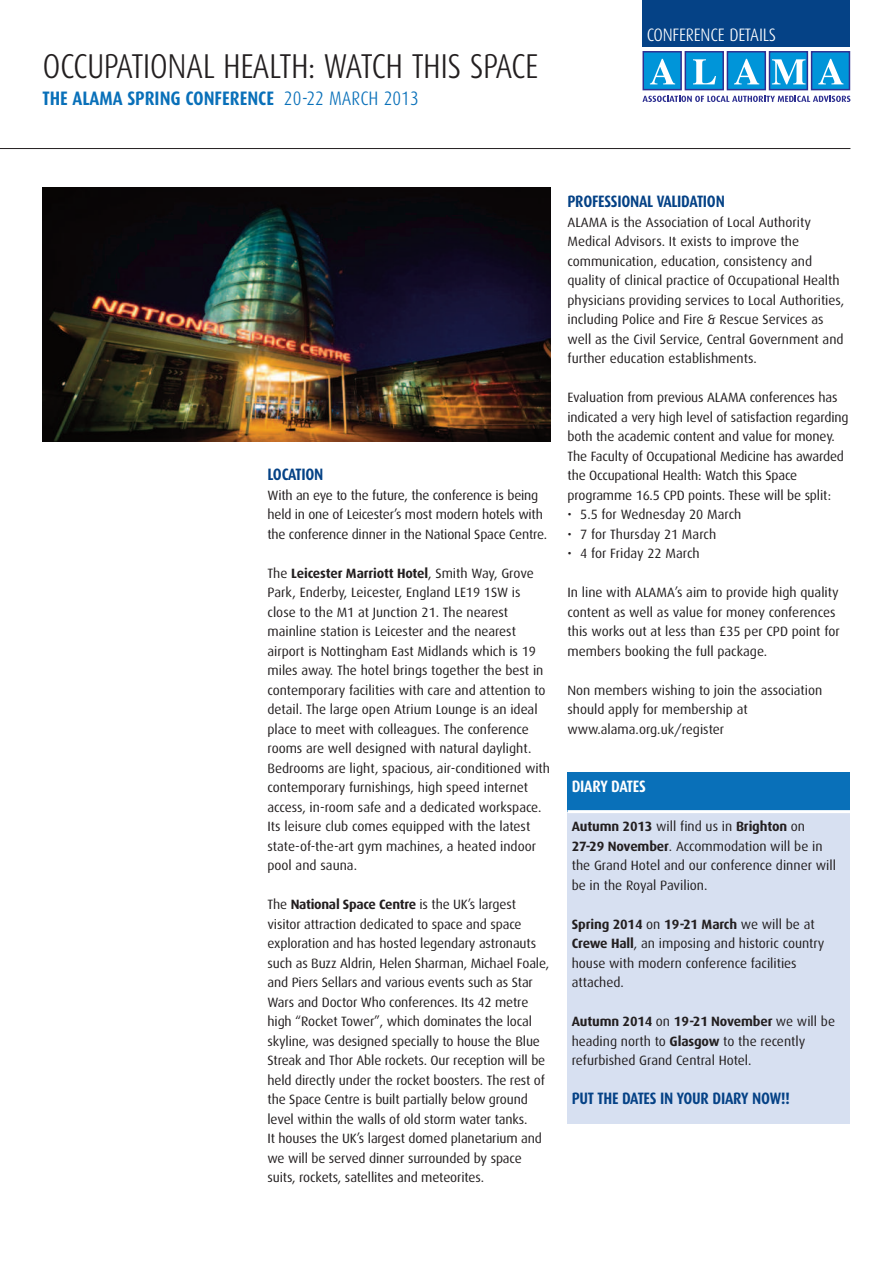
<style>
.page{position:relative;width:893px;height:1263px;background:#fff}
.page>*{position:absolute;margin:0;border:0;box-sizing:border-box;transform-origin:0 0}
.t1{font:300 34.5px "Dax Condensed";letter-spacing:-.015em;color:#231f20}
.t2{font:700 19.5px "Dax Condensed";color:#0970b9}
.t3{font:300 18px "Dax Condensed";letter-spacing:-.01em;color:#fff}
.t4{font:700 16.5px "Dax Condensed";letter-spacing:-.015em;color:#054286}
.t5{font:700 16.5px "Dax Condensed";letter-spacing:-.015em;color:#fff}
.t6{font:13.5px/19.5px "Dax";letter-spacing:-.005em;color:#231f20}
.s1{font-weight:300}
.s2{font-weight:700}
</style>
<div class="page">
<div style="left:567px;top:773px;width:283px;height:351px;background:#d7e0f1"></div>
<div style="left:567px;top:773px;width:283px;height:39px;background:#0970b9"></div>
<hr style="left:567px;top:810px;width:283px;height:3px;background:#fff">
<svg style="left:642px;top:96px;width:208px;height:6px"></svg>
<div style="left:643px;top:52px;width:38px;height:38px;background:#0095d9"></div>
<div style="left:642px;top:51px;width:40px;height:39px;border:1px solid #2e3092"></div>
<svg style="left:650px;top:59px;width:25px;height:25px"></svg>
<div style="left:685px;top:52px;width:38px;height:38px;background:#0095d9"></div>
<div style="left:685px;top:51px;width:39px;height:39px;border:1px solid #2e3092"></div>
<svg style="left:693px;top:59px;width:23px;height:25px"></svg>
<div style="left:727px;top:52px;width:38px;height:38px;background:#0095d9"></div>
<div style="left:727px;top:51px;width:39px;height:39px;border:1px solid #2e3092"></div>
<svg style="left:734px;top:59px;width:25px;height:25px"></svg>
<div style="left:769px;top:52px;width:38px;height:38px;background:#0095d9"></div>
<div style="left:769px;top:51px;width:39px;height:39px;border:1px solid #2e3092"></div>
<svg style="left:772px;top:59px;width:33px;height:25px"></svg>
<div style="left:812px;top:52px;width:37px;height:38px;background:#0095d9"></div>
<div style="left:811px;top:51px;width:39px;height:39px;border:1px solid #2e3092"></div>
<svg style="left:818px;top:59px;width:25px;height:25px"></svg>
<div style="left:642px;top:0;width:208px;height:47px;background:#054286"></div>
<hr style="left:0;top:148px;width:850px;height:1px;background:#231f20">
<img style="left:43px;top:188px;width:507px;height:253px">
<h1 class="t1" style="left:43px;top:54px;width:498px">OCCUPATIONAL HEALTH: WATCH THIS SPACE</h1>
<h2 class="t2" style="left:43px;top:90px;width:378px">THE ALAMA SPRING CONFERENCE <span class="s1">20-22 MARCH 2013</span></h2>
<h3 class="t3" style="left:647px;top:29px;width:131px">CONFERENCE DETAILS</h3>
<p class="t4" style="left:267px;top:467px;width:57px">LOCATION</p>
<p class="t6" style="left:267px;top:486px;width:281px">With an eye to the future, the conference is being held in one of Leicester’s most modern hotels with the conference dinner in the National Space Centre.</p>
<p class="t6" style="left:267px;top:564px;width:284px">The <span class="s2">Leicester Marriott Hotel</span>, Smith Way, Grove Park, Enderby, Leicester, England LE19 1SW is close to the M1 at Junction 21. The nearest mainline station is Leicester and the nearest airport is Nottingham East Midlands which is 19 miles away. The hotel brings together the best in contemporary facilities with care and attention to detail. The large open Atrium Lounge is an ideal place to meet with colleagues. The conference rooms are well designed with natural daylight.<br>Bedrooms are light, spacious, air-conditioned with contemporary furnishings, high speed internet access, in-room safe and a dedicated workspace.<br>Its leisure club comes equipped with the latest state-of-the-art gym machines, a heated indoor pool and sauna.</p>
<p class="t6" style="left:267px;top:895px;width:283px">The <span class="s2">National Space Centre</span> is the UK’s largest visitor attraction dedicated to space and space exploration and has hosted legendary astronauts such as Buzz Aldrin, Helen Sharman, Michael Foale, and Piers Sellars and various events such as Star Wars and Doctor Who conferences. Its 42 metre high “Rocket Tower”, which dominates the local skyline, was designed specially to house the Blue Streak and Thor Able rockets. Our reception will be held directly under the rocket boosters. The rest of the Space Centre is built partially below ground level within the walls of old storm water tanks.<br>It houses the UK’s largest domed planetarium and we will be served dinner surrounded by space suits, rockets, satellites and meteorites.</p>
<p class="t4" style="left:567px;top:194px;width:159px">PROFESSIONAL VALIDATION</p>
<p class="t6" style="left:567px;top:213px;width:278px">ALAMA is the Association of Local Authority Medical Advisors. It exists to improve the communication, education, consistency and quality of clinical practice of Occupational Health physicians providing services to Local Authorities, including Police and Fire &amp; Rescue Services as well as the Civil Service, Central Government and further education establishments.</p>
<p class="t6" style="left:567px;top:388px;width:283px">Evaluation from previous ALAMA conferences has indicated a very high level of satisfaction regarding both the academic content and value for money.<br>The Faculty of Occupational Medicine has awarded the Occupational Health: Watch this Space programme 16.5 CPD points. These will be split:</p>
<p class="t6" style="left:567px;top:505px;width:175px">• 5.5 for Wednesday 20 March</p>
<p class="t6" style="left:567px;top:525px;width:150px">• 7 for Thursday 21 March</p>
<p class="t6" style="left:567px;top:544px;width:134px">• 4 for Friday 22 March</p>
<p class="t6" style="left:567px;top:583px;width:274px">In line with ALAMA’s aim to provide high quality content as well as value for money conferences this works out at less than £35 per CPD point for members booking the full package.</p>
<p class="t6" style="left:567px;top:681px;width:256px">Non members wishing to join the association should apply for membership at www.alama.org.uk/register</p>
<p class="t5" style="left:572px;top:779px;width:76px">DIARY DATES</p>
<p class="t6" style="left:572px;top:817px;width:266px"><span class="s2">Autumn 2013</span> will find us in <span class="s2">Brighton</span> on <span class="s2">27-29 November</span>. Accommodation will be in the Grand Hotel and our conference dinner will be in the Royal Pavilion.</p>
<p class="t6" style="left:572px;top:915px;width:254px"><span class="s2">Spring 2014</span> on <span class="s2">19-21 March</span> we will be at <span class="s2">Crewe Hall</span>, an imposing and historic country house with modern conference facilities attached.</p>
<p class="t6" style="left:572px;top:1012px;width:265px"><span class="s2">Autumn 2014</span> on <span class="s2">19-21 November</span> we will be heading north to <span class="s2">Glasgow</span> to the recently refurbished Grand Central Hotel.</p>
<p class="t4" style="left:572px;top:1091px;width:220px">PUT THE DATES IN YOUR DIARY NOW!!</p>
</div>
